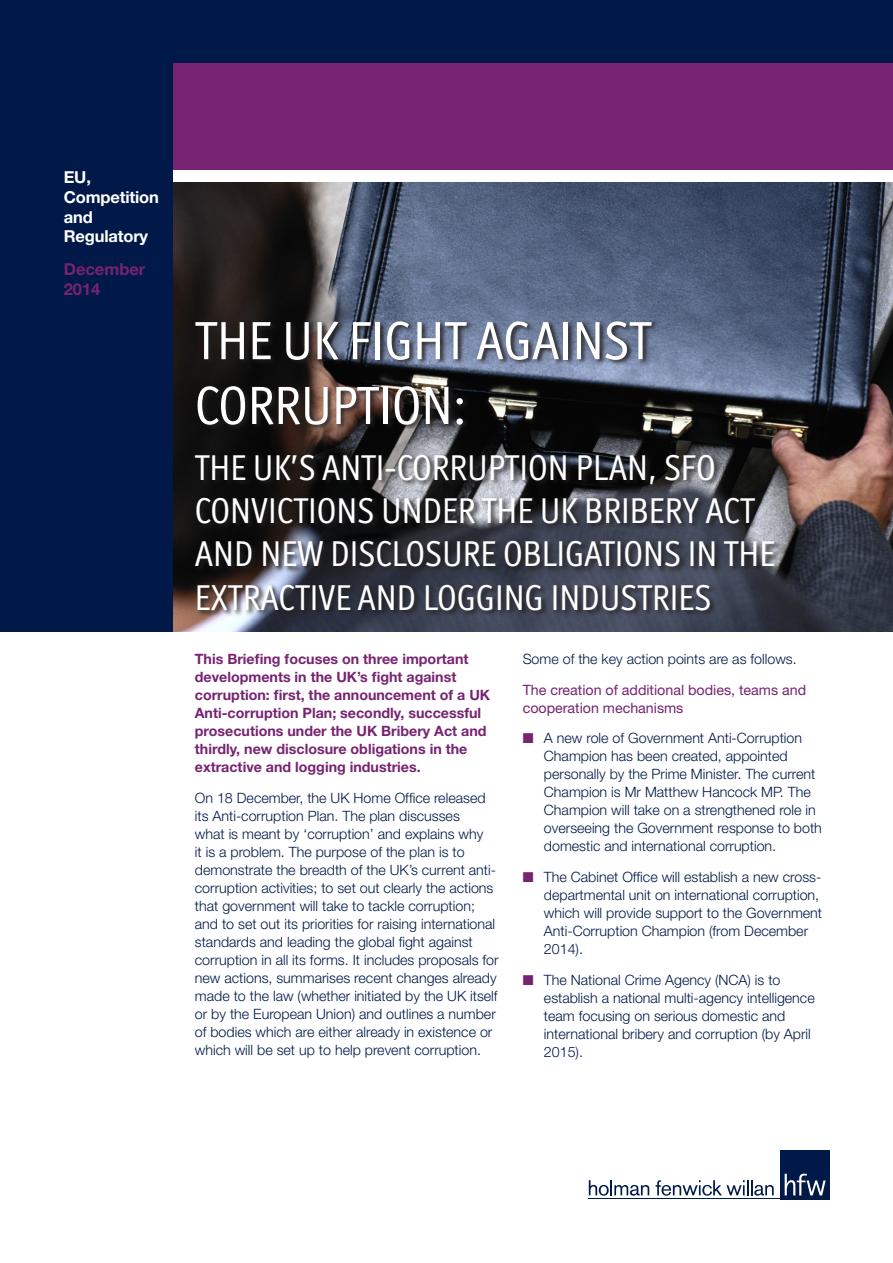
<style>
.page{position:relative;width:893px;height:1263px;background:#fff}
.page>*{position:absolute;margin:0;border:0;box-sizing:border-box;transform-origin:0 0}
.Body_Copy{font:54px/64.8px "Officina Display ITC Std";color:#fff}
.Body_Copy-2{font:36px/43.2px "Officina Display ITC Std";color:#fff}
.t1{font:700 16.5px/19.8px "Helvetica Neue";letter-spacing:-.01em;color:#fff}
.t2{font:700 16.5px/19.8px "Helvetica Neue";color:#772371}
.Body_Copy-3{font:300 14.25px/18px "Helvetica Neue";color:#001948}
.Body_Copy-4{font:700 14.25px/18px "Helvetica Neue";color:#772371}
.Body_Copy-5{font:14.25px/18px "Helvetica Neue";color:#772371}
.s1{color:#772371}
</style>
<div class="page">
<div style="left:0;top:0;width:893px;height:631px;background:#001948"></div>
<div style="left:174px;top:64px;width:719px;height:106px;background:#772371"></div>
<div style="left:780px;top:1150px;width:49px;height:49px;background:#001948"></div>
<svg style="left:589px;top:1180px;width:60px;height:16px"></svg>
<svg style="left:656px;top:1180px;width:118px;height:16px"></svg>
<svg style="left:785px;top:1174px;width:41px;height:21px"></svg>
<hr style="left:588px;top:1198px;width:241px;height:1px;background:#001948">
<div style="left:174px;top:170px;width:719px;height:13px;background:#fff"></div>
<img style="left:174px;top:183px;width:719px;height:448px">
<svg style="left:193px;top:320px;width:589px;height:297px;background:#393a42"></svg>
<p class="t1" style="left:64px;top:167px;width:97px">EU,<br>Competition and<br>Regulatory</p>
<p class="t2" style="left:64px;top:259px;width:83px">December<br>2014</p>
<p class="Body_Copy" style="left:195px;top:308px;width:458px">THE UK FIGHT AGAINST<br>CORRUPTION:</p>
<p class="Body_Copy-2" style="left:195px;top:446px;width:582px">THE UK’S ANTI-CORRUPTION PLAN, SFO CONVICTIONS UNDER THE UK BRIBERY ACT AND NEW DISCLOSURE OBLIGATIONS IN THE EXTRACTIVE AND LOGGING INDUSTRIES</p>
<p class="Body_Copy-4" style="left:195px;top:649px;width:297px">This Briefing focuses on three important developments in the UK’s fight against corruption: first, the announcement of a UK Anti-corruption Plan; secondly, successful prosecutions under the UK Bribery Act and thirdly, new disclosure obligations in the extractive and logging industries.</p>
<p class="Body_Copy-3" style="left:195px;top:788px;width:305px">On 18 December, the UK Home Office released its Anti-corruption Plan. The plan discusses<br>what is meant by ‘corruption’ and explains why<br>it is a problem. The purpose of the plan is to demonstrate the breadth of the UK’s current anti&shy;corruption activities; to set out clearly the actions that government will take to tackle corruption; and to set out its priorities for raising international standards and leading the global fight against corruption in all its forms. It includes proposals for new actions, summarises recent changes already made to the law (whether initiated by the UK itself or by the European Union) and outlines a number of bodies which are either already in existence or which will be set up to help prevent corruption.</p>
<p class="Body_Copy-3" style="left:523px;top:650px;width:276px">Some of the key action points are as follows.</p>
<p class="Body_Copy-5" style="left:523px;top:680px;width:285px">The creation of additional bodies, teams and cooperation mechanisms</p>
<p class="Body_Copy-3" style="left:544px;top:729px;width:279px;text-indent:-21px"><span class="s1">■</span> A new role of Government Anti-Corruption Champion has been created, appointed personally by the Prime Minister. The current Champion is Mr Matthew Hancock MP. The Champion will take on a strengthened role in overseeing the Government response to both domestic and international corruption.</p>
<p class="Body_Copy-3" style="left:544px;top:868px;width:280px;text-indent:-21px"><span class="s1">■</span> The Cabinet Office will establish a new cross&shy;departmental unit on international corruption, which will provide support to the Government Anti-Corruption Champion (from December 2014).</p>
<p class="Body_Copy-3" style="left:544px;top:971px;width:272px;text-indent:-21px"><span class="s1">■</span> The National Crime Agency (NCA) is to establish a national multi-agency intelligence team focusing on serious domestic and international bribery and corruption (by April 2015).</p>
</div>
